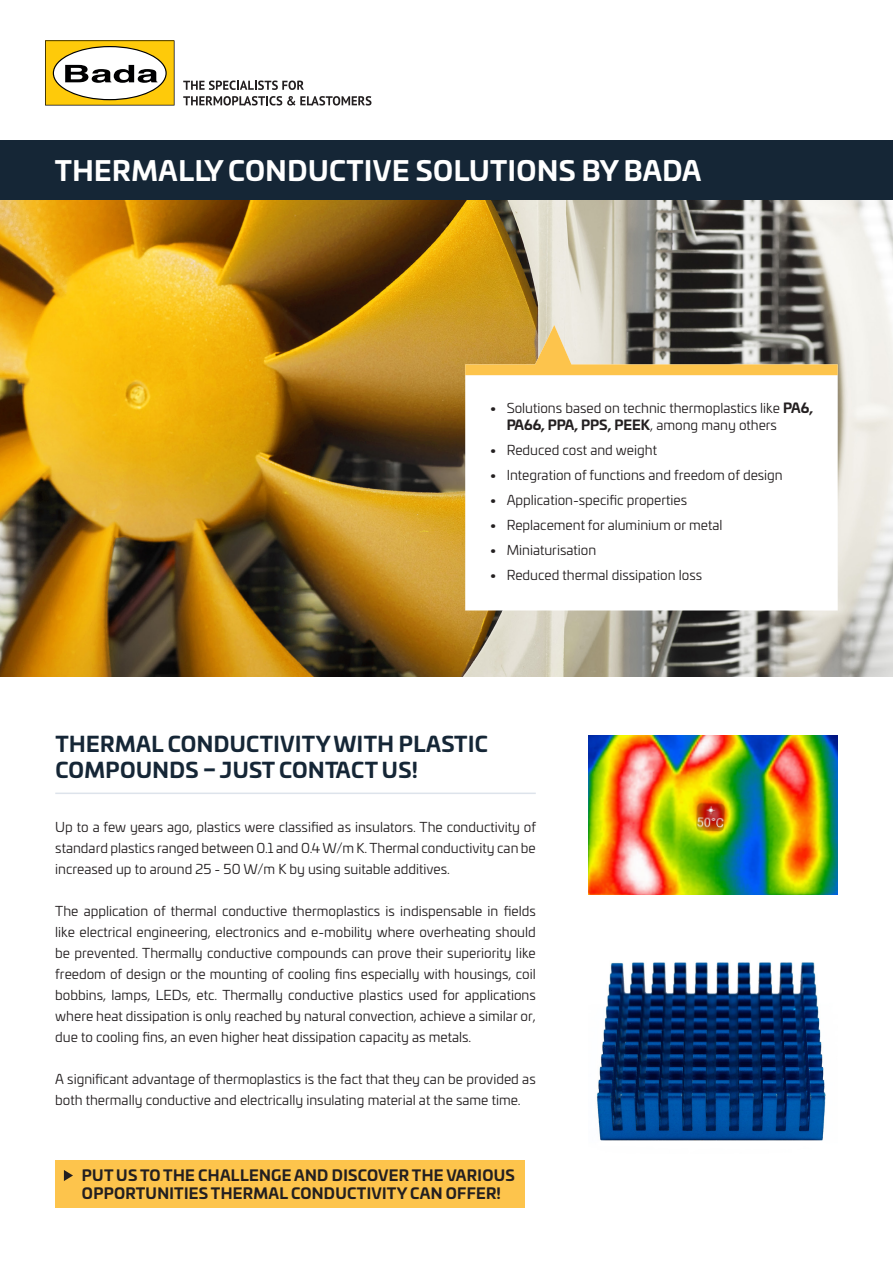
<style>
.page{position:relative;width:893px;height:1263px;background:#fff}
.page>*{position:absolute;margin:0;border:0;box-sizing:border-box;transform-origin:0 0}
.t1{font:700 27px "Univia Pro";letter-spacing:.02em;color:#fff}
.t2{font:700 21px/25.2px "Univia Pro";letter-spacing:.02em;color:#152636}
.t3{font:700 15px/18px "Univia Pro";letter-spacing:.02em;color:#231f20}
.t4{font:13.5px/21px "Univia Pro";color:#231f20}
.s1{font-style:inherit}
.s2{font-weight:700}
</style>
<div class="page">
<svg style="left:183px;top:81px;width:121px;height:9px"></svg>
<svg style="left:183px;top:96px;width:188px;height:10px"></svg>
<svg style="left:45px;top:40px;width:130px;height:66px"></svg>
<img style="left:0;top:200px;width:893px;height:476px">
<img style="left:596px;top:962px;width:230px;height:179px">
<img style="left:588px;top:736px;width:250px;height:158px">
<div style="left:0;top:140px;width:893px;height:60px;background:#152636"></div>
<svg style="left:465px;top:375px;width:373px;height:235px"></svg>
<svg style="left:465px;top:325px;width:373px;height:50px"></svg>
<hr style="left:55px;top:792px;width:481px;height:2px;background:#dde3eb">
<div style="left:55px;top:1160px;width:470px;height:48px;background:#fdc44c"></div>
<svg style="left:64px;top:1170px;width:9px;height:11px"></svg>
<p class="t1" style="left:55px;top:149px;width:648px">THERMALLY CONDUCTIVE SOLUTIONS BY BADA</p>
<p class="t4" style="left:507px;top:399px;width:308px;line-height:16.5px;text-indent:-17px"><span class="s1">•</span> Solutions based on technic thermoplastics like <span class="s2">PA6,<br>PA66, PPA, PPS, PEEK</span>, among many others</p>
<p class="t4" style="left:490px;top:439px;width:169px"><span class="s1">•</span> Reduced cost and weight</p>
<p class="t4" style="left:490px;top:464px;width:295px"><span class="s1">•</span> Integration of functions and freedom of design</p>
<p class="t4" style="left:490px;top:489px;width:199px"><span class="s1">•</span> Application-specific properties</p>
<p class="t4" style="left:490px;top:514px;width:234px"><span class="s1">•</span> Replacement for aluminium or metal</p>
<p class="t4" style="left:490px;top:539px;width:108px"><span class="s1">•</span> Miniaturisation</p>
<p class="t4" style="left:490px;top:564px;width:214px"><span class="s1">•</span> Reduced thermal dissipation loss</p>
<h2 class="t2" style="left:55px;top:730px;width:434px">THERMAL CONDUCTIVITY WITH PLASTIC<br>COMPOUNDS – JUST CONTACT US!</h2>
<p class="t4" style="left:55px;top:816px;width:482px;text-align:justify">Up to a few years ago, plastics were classified as insulators. The conductivity of standard plastics ranged between 0.1 and 0.4 W/m K. Thermal conductivity can be increased up to around 25 - 50 W/m K by using suitable additives.</p>
<p class="t4" style="left:55px;top:900px;width:482px;text-align:justify">The application of thermal conductive thermoplastics is indispensable in fields like electrical engineering, electronics and e-mobility where overheating should be prevented. Thermally conductive compounds can prove their superiority like freedom of design or the mounting of cooling fins especially with housings, coil bobbins, lamps, LEDs, etc. Thermally conductive plastics used for applications where heat dissipation is only reached by natural convection, achieve a similar or, due to cooling fins, an even higher heat dissipation capacity as metals.</p>
<p class="t4" style="left:55px;top:1068px;width:482px">A significant advantage of thermoplastics is the fact that they can be provided as both thermally conductive and electrically insulating material at the same time.</p>
<p class="t3" style="left:82px;top:1165px;width:434px">PUT US TO THE CHALLENGE AND DISCOVER THE VARIOUS<br>OPPORTUNITIES THERMAL CONDUCTIVITY CAN OFFER!</p>
</div>
